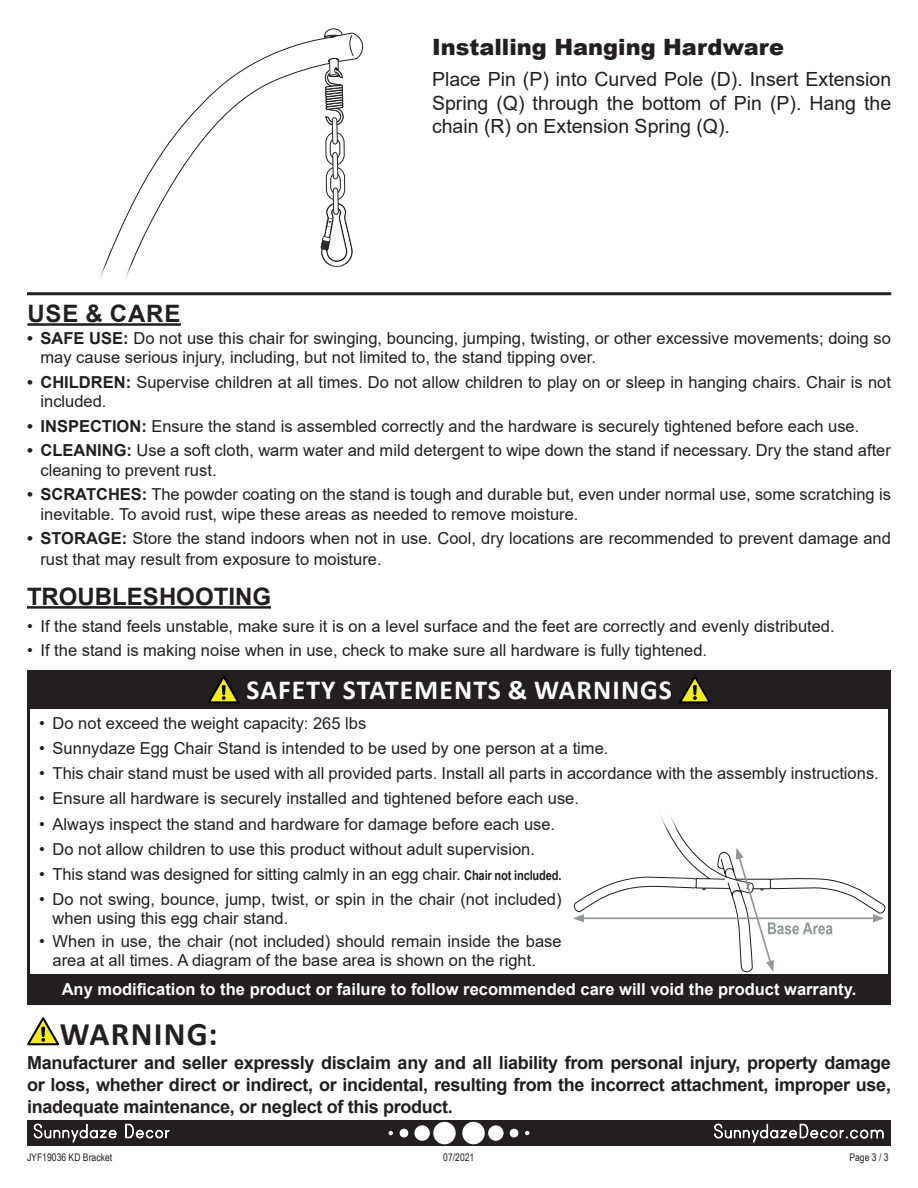
<style>
.page{position:relative;width:918px;height:1188px;background:#fff}
.page>*{position:absolute;margin:0;border:0;box-sizing:border-box;transform-origin:0 0}
.t1{font:700 33px "Calibri";letter-spacing:.04em;color:#231f20}
.t2{font:700 27.6px "Calibri";letter-spacing:.04em;color:#fff}
.t3{font:700 24px "Arial";color:#231f20}
.t4{font:900 22.5px "Arial";color:#231f20}
.t5{font:19.5px/23.4px "Arial";color:#231f20;text-align:justify}
.t6{font:700 18px/21.6px "Arial";letter-spacing:-.02em;color:#231f20;text-align:justify}
.t7{font:16.5px/19.2px "Arial";color:#231f20}
.t8{font:700 16.5px "Arial";color:#fff}
.t9{font:10.5px "Arial Narrow";color:#231f20}
.s1{font-weight:700}
.s2{font-family:"Arial Narrow";font-weight:700;font-size:13.5px}
</style>
<div class="page">
<div style="left:27px;top:670px;width:864px;height:39px;background:#231f20"></div>
<svg style="left:208px;top:675px;width:32px;height:28px"></svg>
<svg style="left:679px;top:676px;width:32px;height:27px"></svg>
<div style="left:27px;top:974px;width:864px;height:31px;background:#231f20"></div>
<div style="left:27px;top:670px;width:864px;height:335px;border:3px solid #231f20"></div>
<svg style="left:573px;top:815px;width:313px;height:158px"></svg>
<hr style="left:27px;top:323px;width:154px;height:3px;background:#231f20">
<hr style="left:27px;top:606px;width:244px;height:3px;background:#231f20">
<svg style="left:27px;top:1017px;width:32px;height:28px"></svg>
<svg style="left:99px;top:33px;width:265px;height:247px"></svg>
<svg style="left:321px;top:28px;width:33px;height:252px"></svg>
<hr style="left:27px;top:292px;width:864px;height:3px;background:#231f20">
<div style="left:27px;top:1120px;width:864px;height:26px;background:#231f20"></div>
<div style="left:462px;top:1122px;width:23px;height:22px;background:#fff;border-radius:50%"></div>
<div style="left:488px;top:1125px;width:16px;height:16px;background:#fff;border-radius:50%"></div>
<div style="left:510px;top:1129px;width:8px;height:8px;background:#fff;border-radius:50%"></div>
<svg style="left:525px;top:1131px;width:4px;height:4px"></svg>
<div style="left:433px;top:1122px;width:23px;height:22px;background:#fff;border-radius:50%"></div>
<div style="left:414px;top:1125px;width:16px;height:16px;background:#fff;border-radius:50%"></div>
<div style="left:400px;top:1129px;width:8px;height:8px;background:#fff;border-radius:50%"></div>
<svg style="left:389px;top:1131px;width:4px;height:4px"></svg>
<svg style="left:34px;top:1123px;width:83px;height:20px"></svg>
<svg style="left:125px;top:1124px;width:45px;height:15px"></svg>
<svg style="left:714px;top:1123px;width:170px;height:20px"></svg>
<p class="t4" style="left:432px;top:31px;width:354px">Installing Hanging Hardware</p>
<p class="t5" style="left:432px;top:68px;width:461px">Place Pin (P) into Curved Pole (D). Insert Extension Spring (Q) through the bottom of Pin (P). Hang the chain (R) on Extension Spring (Q).</p>
<p class="t3" style="left:27px;top:297px;width:155px">USE &amp; CARE</p>
<p class="t7" style="left:40px;top:328px;width:852px;text-indent:-14px"><span class="s1">• SAFE USE:</span> Do not use this chair for swinging, bouncing, jumping, twisting, or other excessive movements; doing so may cause serious injury, including, but not limited to, the stand tipping over.</p>
<p class="t7" style="left:40px;top:372px;width:852px;text-indent:-14px"><span class="s1">• CHILDREN:</span> Supervise children at all times. Do not allow children to play on or sleep in hanging chairs. Chair is not included.</p>
<p class="t7" style="left:27px;top:416px;width:834px"><span class="s1">• INSPECTION:</span> Ensure the stand is assembled correctly and the hardware is securely tightened before each use.</p>
<p class="t7" style="left:40px;top:441px;width:852px;text-indent:-14px"><span class="s1">• CLEANING:</span> Use a soft cloth, warm water and mild detergent to wipe down the stand if necessary. Dry the stand after cleaning to prevent rust.</p>
<p class="t7" style="left:40px;top:485px;width:852px;text-indent:-14px"><span class="s1">• SCRATCHES:</span> The powder coating on the stand is tough and durable but, even under normal use, some scratching is inevitable. To avoid rust, wipe these areas as needed to remove moisture.</p>
<p class="t7" style="left:40px;top:528px;width:852px;line-height:20.9px;text-indent:-14px"><span class="s1">• STORAGE:</span> Store the stand indoors when not in use. Cool, dry locations are recommended to prevent damage and rust that may result from exposure to moisture.</p>
<p class="t3" style="left:27px;top:580px;width:246px">TROUBLESHOOTING</p>
<p class="t7" style="left:27px;top:616px;width:809px">• If the stand feels unstable, make sure it is on a level surface and the feet are correctly and evenly distributed.</p>
<p class="t7" style="left:27px;top:640px;width:682px">• If the stand is making noise when in use, check to make sure all hardware is fully tightened.</p>
<p class="t2" style="left:247px;top:670px;width:427px">SAFETY STATEMENTS &amp; WARNINGS</p>
<p class="t7" style="left:39px;top:714px;width:329px">• Do not exceed the weight capacity: 265 lbs</p>
<p class="t7" style="left:39px;top:739px;width:571px">• Sunnydaze Egg Chair Stand is intended to be used by one person at a time.</p>
<p class="t7" style="left:39px;top:764px;width:841px">• This chair stand must be used with all provided parts. Install all parts in accordance with the assembly instructions.</p>
<p class="t7" style="left:39px;top:789px;width:541px">• Ensure all hardware is securely installed and tightened before each use.</p>
<p class="t7" style="left:39px;top:814px;width:518px">• Always inspect the stand and hardware for damage before each use.</p>
<p class="t7" style="left:39px;top:839px;width:497px">• Do not allow children to use this product without adult supervision.</p>
<p class="t7" style="left:39px;top:864px;width:524px">• This stand was designed for sitting calmly in an egg chair. <span class="s2">Chair not included.</span></p>
<p class="t7" style="left:53px;top:889px;width:510px;text-indent:-13px">• Do not swing, bounce, jump, twist, or spin in the chair (not included) when using this egg chair stand.</p>
<p class="t7" style="left:53px;top:931px;width:510px;text-indent:-13px">• When in use, the chair (not included) should remain inside the base area at all times. A diagram of the base area is shown on the right.</p>
<p class="t8" style="left:62px;top:978px;width:796px">Any modification to the product or failure to follow recommended care will void the product warranty.</p>
<p class="t1" style="left:60px;top:1011px;width:159px">WARNING:</p>
<p class="t6" style="left:27px;top:1052px;width:866px">Manufacturer and seller expressly disclaim any and all liability from personal injury, property damage or loss, whether direct or indirect, or incidental, resulting from the incorrect attachment, improper use, inadequate maintenance, or neglect of this product.</p>
<p class="t9" style="left:27px;top:1150px;width:87px">JYF19036 KD Bracket</p>
<p class="t9" style="left:849px;top:1150px;width:41px">Page 3 / 3</p>
<p class="t9" style="left:443px;top:1150px;width:33px">07/2021</p>
</div>
